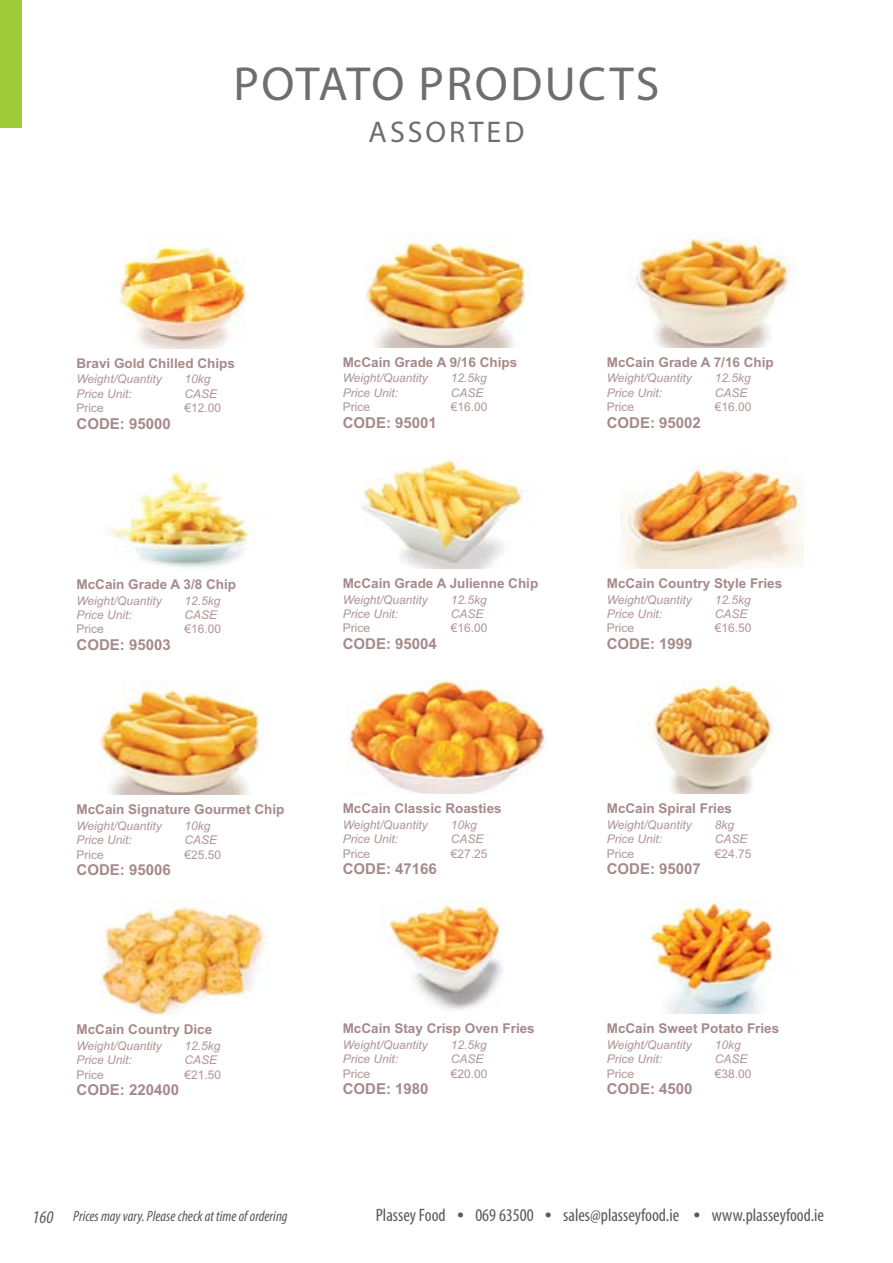
<style>
.page{position:relative;width:893px;height:1263px;background:#fff}
.page>*{position:absolute;margin:0;border:0;box-sizing:border-box;transform-origin:0 0}
.t1{font:48px "Myriad Pro";letter-spacing:.05em;color:#6d6e71}
.t2{font:30px "Myriad Pro";letter-spacing:.1em;color:#6d6e71}
.t3{font:condensed 18px "Myriad Pro";color:#58595b}
.t4{font:italic condensed 18px "Myriad Pro";color:#58595b}
.t5{font:700 15px "Arial";color:#a6898a}
.t6{font:italic condensed 15px "Myriad Pro";color:#58595b}
.t7{font:700 13.5px "Arial";color:#a6898a}
.t8{font:italic 12px "Arial";color:#af9596}
.t9{font:12px "Arial";color:#af9596}
.s1{font-family:"Adobe Garamond Pro";font-stretch:normal}
</style>
<div class="page">
<img style="left:119px;top:239px;width:127px;height:109px">
<img style="left:366px;top:234px;width:163px;height:113px">
<img style="left:631px;top:238px;width:164px;height:109px">
<img style="left:106px;top:471px;width:145px;height:97px">
<img style="left:362px;top:455px;width:161px;height:113px">
<img style="left:620px;top:455px;width:183px;height:113px">
<img style="left:100px;top:681px;width:163px;height:113px">
<img style="left:347px;top:680px;width:201px;height:114px">
<img style="left:648px;top:680px;width:125px;height:114px">
<img style="left:100px;top:901px;width:168px;height:114px">
<img style="left:386px;top:900px;width:117px;height:110px">
<img style="left:649px;top:900px;width:127px;height:114px">
<div style="left:0;top:0;width:21px;height:128px;background:#a1ca3a"></div>
<h1 class="t1" style="left:234px;top:54px;width:427px">POTATO PRODUCTS</h1>
<h2 class="t2" style="left:369px;top:114px;width:157px">ASSORTED</h2>
<p class="t7" style="left:77px;top:354px;width:160px">Bravi Gold Chilled Chips</p>
<p class="t8" style="left:77px;top:371px;width:87px">Weight/Quantity</p>
<p class="t8" style="left:185px;top:371px;width:28px">10kg</p>
<p class="t8" style="left:77px;top:386px;width:57px">Price Unit:</p>
<p class="t8" style="left:185px;top:386px;width:34px">CASE</p>
<p class="t9" style="left:77px;top:400px;width:29px">Price</p>
<p class="t9" style="left:185px;top:400px;width:38px">€12.00</p>
<p class="t5" style="left:77px;top:413px;width:96px">CODE: 95000</p>
<p class="t7" style="left:77px;top:575px;width:161px">McCain Grade A 3/8 Chip</p>
<p class="t8" style="left:77px;top:592px;width:87px">Weight/Quantity</p>
<p class="t8" style="left:185px;top:592px;width:38px">12.5kg</p>
<p class="t8" style="left:77px;top:607px;width:57px">Price Unit:</p>
<p class="t8" style="left:185px;top:607px;width:34px">CASE</p>
<p class="t9" style="left:77px;top:621px;width:29px">Price</p>
<p class="t9" style="left:185px;top:621px;width:38px">€16.00</p>
<p class="t5" style="left:77px;top:635px;width:96px">CODE: 95003</p>
<p class="t7" style="left:343px;top:353px;width:176px">McCain Grade A 9/16 Chips</p>
<p class="t8" style="left:343px;top:370px;width:87px">Weight/Quantity</p>
<p class="t8" style="left:451px;top:370px;width:38px">12.5kg</p>
<p class="t8" style="left:343px;top:385px;width:57px">Price Unit:</p>
<p class="t8" style="left:451px;top:385px;width:34px">CASE</p>
<p class="t9" style="left:343px;top:399px;width:29px">Price</p>
<p class="t9" style="left:451px;top:399px;width:38px">€16.00</p>
<p class="t5" style="left:343px;top:413px;width:96px">CODE: 95001</p>
<p class="t7" style="left:343px;top:574px;width:197px">McCain Grade A Julienne Chip</p>
<p class="t8" style="left:343px;top:592px;width:87px">Weight/Quantity</p>
<p class="t8" style="left:451px;top:592px;width:38px">12.5kg</p>
<p class="t8" style="left:343px;top:606px;width:57px">Price Unit:</p>
<p class="t8" style="left:451px;top:606px;width:34px">CASE</p>
<p class="t9" style="left:343px;top:620px;width:29px">Price</p>
<p class="t9" style="left:451px;top:620px;width:38px">€16.00</p>
<p class="t5" style="left:343px;top:634px;width:96px">CODE: 95004</p>
<p class="t7" style="left:77px;top:800px;width:209px">McCain Signature Gourmet Chip</p>
<p class="t8" style="left:77px;top:818px;width:87px">Weight/Quantity</p>
<p class="t8" style="left:185px;top:818px;width:28px">10kg</p>
<p class="t8" style="left:77px;top:832px;width:57px">Price Unit:</p>
<p class="t8" style="left:185px;top:832px;width:34px">CASE</p>
<p class="t9" style="left:77px;top:847px;width:29px">Price</p>
<p class="t9" style="left:185px;top:847px;width:38px">€25.50</p>
<p class="t5" style="left:77px;top:860px;width:96px">CODE: 95006</p>
<p class="t7" style="left:77px;top:1020px;width:137px">McCain Country Dice</p>
<p class="t8" style="left:77px;top:1038px;width:87px">Weight/Quantity</p>
<p class="t8" style="left:185px;top:1038px;width:38px">12.5kg</p>
<p class="t8" style="left:77px;top:1052px;width:57px">Price Unit:</p>
<p class="t8" style="left:185px;top:1052px;width:34px">CASE</p>
<p class="t9" style="left:77px;top:1067px;width:29px">Price</p>
<p class="t9" style="left:185px;top:1067px;width:38px">€21.50</p>
<p class="t5" style="left:77px;top:1080px;width:104px">CODE: 220400</p>
<p class="t7" style="left:343px;top:799px;width:161px">McCain Classic Roasties</p>
<p class="t8" style="left:343px;top:817px;width:87px">Weight/Quantity</p>
<p class="t8" style="left:451px;top:817px;width:28px">10kg</p>
<p class="t8" style="left:343px;top:831px;width:57px">Price Unit:</p>
<p class="t8" style="left:451px;top:831px;width:34px">CASE</p>
<p class="t9" style="left:343px;top:846px;width:29px">Price</p>
<p class="t9" style="left:451px;top:846px;width:38px">€27.25</p>
<p class="t5" style="left:343px;top:859px;width:96px">CODE: 47166</p>
<p class="t7" style="left:343px;top:1019px;width:194px">McCain Stay Crisp Oven Fries</p>
<p class="t8" style="left:343px;top:1037px;width:87px">Weight/Quantity</p>
<p class="t8" style="left:451px;top:1037px;width:38px">12.5kg</p>
<p class="t8" style="left:343px;top:1051px;width:57px">Price Unit:</p>
<p class="t8" style="left:451px;top:1051px;width:34px">CASE</p>
<p class="t9" style="left:343px;top:1066px;width:29px">Price</p>
<p class="t9" style="left:451px;top:1066px;width:38px">€20.00</p>
<p class="t5" style="left:343px;top:1079px;width:87px">CODE: 1980</p>
<p class="t7" style="left:607px;top:353px;width:169px">McCain Grade A 7/16 Chip</p>
<p class="t8" style="left:607px;top:370px;width:87px">Weight/Quantity</p>
<p class="t8" style="left:715px;top:370px;width:38px">12.5kg</p>
<p class="t8" style="left:607px;top:385px;width:57px">Price Unit:</p>
<p class="t8" style="left:715px;top:385px;width:34px">CASE</p>
<p class="t9" style="left:607px;top:399px;width:29px">Price</p>
<p class="t9" style="left:715px;top:399px;width:38px">€16.00</p>
<p class="t5" style="left:607px;top:413px;width:96px">CODE: 95002</p>
<p class="t7" style="left:607px;top:574px;width:177px">McCain Country Style Fries</p>
<p class="t8" style="left:607px;top:592px;width:87px">Weight/Quantity</p>
<p class="t8" style="left:715px;top:592px;width:38px">12.5kg</p>
<p class="t8" style="left:607px;top:606px;width:57px">Price Unit:</p>
<p class="t8" style="left:715px;top:606px;width:34px">CASE</p>
<p class="t9" style="left:607px;top:620px;width:29px">Price</p>
<p class="t9" style="left:715px;top:620px;width:38px">€16.50</p>
<p class="t5" style="left:607px;top:634px;width:87px">CODE: 1999</p>
<p class="t7" style="left:607px;top:799px;width:127px">McCain Spiral Fries</p>
<p class="t8" style="left:607px;top:817px;width:87px">Weight/Quantity</p>
<p class="t8" style="left:715px;top:817px;width:21px">8kg</p>
<p class="t8" style="left:607px;top:831px;width:57px">Price Unit:</p>
<p class="t8" style="left:715px;top:831px;width:34px">CASE</p>
<p class="t9" style="left:607px;top:846px;width:29px">Price</p>
<p class="t9" style="left:715px;top:846px;width:38px">€24.75</p>
<p class="t5" style="left:607px;top:859px;width:96px">CODE: 95007</p>
<p class="t7" style="left:607px;top:1019px;width:174px">McCain Sweet Potato Fries</p>
<p class="t8" style="left:607px;top:1037px;width:87px">Weight/Quantity</p>
<p class="t8" style="left:715px;top:1037px;width:28px">10kg</p>
<p class="t8" style="left:607px;top:1051px;width:57px">Price Unit:</p>
<p class="t8" style="left:715px;top:1051px;width:34px">CASE</p>
<p class="t9" style="left:607px;top:1066px;width:29px">Price</p>
<p class="t9" style="left:715px;top:1066px;width:38px">€38.00</p>
<p class="t5" style="left:607px;top:1079px;width:87px">CODE: 4500</p>
<h3 class="t4" style="left:33px;top:1206px;width:22px">160</h3>
<p class="t6" style="left:73px;top:1207px;width:216px">Prices may vary. Please check at time of ordering</p>
<h3 class="t3" style="left:376px;top:1204px;width:450px">Plassey Food <span class="s1">•</span> 069 63500 <span class="s1">•</span> sales@plasseyfood.ie <span class="s1">•</span> www.plasseyfood.ie</h3>
</div>
